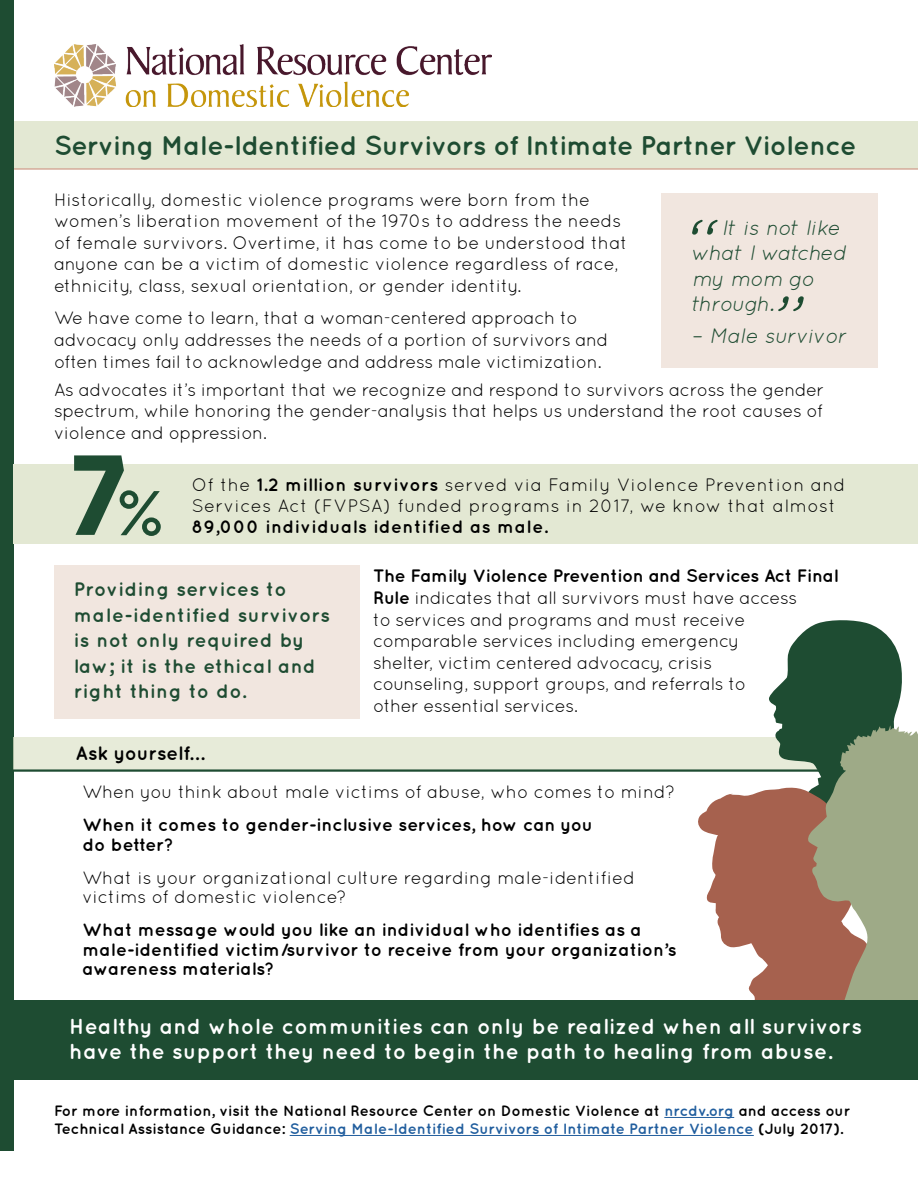
<style>
.page{position:relative;width:918px;height:1188px;background:#fff}
.page>*{position:absolute;margin:0;border:0;box-sizing:border-box;transform-origin:0 0}
.t1{font:700 119.25px "Seravek";color:#1e4c32}
.t2{font:62.55px "Museo Slab 500";color:#1e4c32}
.t3{font:700 27px "Quicksand";letter-spacing:-.02em;color:#1e4c32}
.t4{font:700 21.75px/25.5px "Quicksand";letter-spacing:.02em;color:#fff}
.t5{font:italic 21px/25.5px "Quicksand";letter-spacing:-.015em;color:#1e4c32}
.t6{font:700 19.5px/25.5px "Quicksand";letter-spacing:.03em;color:#1e4c32}
.t7{font:700 19.5px "Quicksand";color:#000}
.t8{font:18px/21.6px "Quicksand";letter-spacing:-.02em;color:#000}
.t9{font:700 18px/19.5px "Quicksand";color:#000}
.t10{font:18px/19.5px "Quicksand";color:#000}
.t11{font:18px/21px "Quicksand";letter-spacing:.03em;color:#000}
.t12{font:700 18px "Quicksand";letter-spacing:.03em;color:#000}
.t13{font:700 15px/18px "Quicksand";color:#000}
.s1{font-weight:700}
.s2{color:#215e9e}
</style>
<div class="page">
<div style="left:14px;top:121px;width:904px;height:47px;background:#e3e8d3"></div>
<hr style="left:14px;top:168px;width:904px;height:2px;background:#d5ab99">
<div style="left:661px;top:194px;width:217px;height:174px;background:#f1e6df"></div>
<div style="left:0;top:0;width:14px;height:1150px;background:#1e4c32"></div>
<div style="left:13px;top:738px;width:905px;height:33px;background:#e7ebd9"></div>
<hr style="left:7px;top:769px;width:911px;height:3px;background:#1e4c32">
<svg style="left:697px;top:620px;width:221px;height:380px"></svg>
<div style="left:14px;top:464px;width:904px;height:79px;background:#e3e8d3"></div>
<img style="left:54px;top:45px;width:438px;height:62px">
<div style="left:7px;top:1000px;width:911px;height:80px;background:#1e4c32"></div>
<svg style="left:692px;top:220px;width:26px;height:15px"></svg>
<svg style="left:778px;top:296px;width:26px;height:15px"></svg>
<div style="left:54px;top:566px;width:306px;height:153px;background:#f1e6df"></div>
<hr style="left:664px;top:1117px;width:70px;height:1px;background:#215e9e">
<hr style="left:290px;top:1135px;width:464px;height:1px;background:#215e9e">
<h3 class="t3" style="left:54px;top:130px;width:804px">Serving Male-Identified Survivors of Intimate Partner Violence</h3>
<p class="t8" style="left:54px;top:188px;width:575px">Historically, domestic violence programs were born from the women’s liberation movement of the 1970s to address the needs of female survivors. Overtime, it has come to be understood that anyone can be a victim of domestic violence regardless of race, ethnicity, class, sexual orientation, or gender identity.</p>
<p class="t8" style="left:54px;top:307px;width:556px">We have come to learn, that a woman-centered approach to advocacy only addresses the needs of a portion of survivors and often times fail to acknowledge and address male victimization.</p>
<p class="t5" style="left:692px;top:214px;width:157px;text-indent:30px">It is not like what I watched my mom go through.</p>
<p class="t5" style="left:692px;top:323px;width:156px">– Male survivor</p>
<p class="t8" style="left:54px;top:378px;width:772px;text-align:justify">As advocates it’s important that we recognize and respond to survivors across the gender spectrum, while honoring the gender-analysis that helps us understand the root causes of violence and oppression.</p>
<h1 class="t1" style="left:71px;top:400px;width:58px">7</h1>
<h2 class="t2" style="left:117px;top:479px;width:48px">%</h2>
<p class="t11" style="left:192px;top:474px;width:655px">Of the <span class="s1">1.2 million survivors</span> served via Family Violence Prevention and<br>Services Act (FVPSA) funded programs in 2017, we know that almost</p>
<p class="t12" style="left:192px;top:516px;width:358px">89,000 individuals identified as male.</p>
<p class="t6" style="left:74px;top:576px;width:258px">Providing services to male-identified survivors is not only required by law; it is the ethical and right thing to do.</p>
<p class="t8" style="left:373px;top:565px;width:467px"><span class="s1">The Family Violence Prevention and Services Act Final Rule</span> indicates that all survivors must have access<br>to services and programs and must receive comparable services including emergency<br>shelter, victim centered advocacy, crisis<br>counseling, support groups, and referrals to<br>other essential services.</p>
<p class="t7" style="left:76px;top:742px;width:128px">Ask yourself…</p>
<p class="t10" style="left:82px;top:782px;width:594px">When you think about male victims of abuse, who comes to mind?</p>
<p class="t9" style="left:82px;top:815px;width:512px">When it comes to gender-inclusive services, how can you do better?</p>
<p class="t10" style="left:82px;top:868px;width:554px">What is your organizational culture regarding male-identified victims of domestic violence?</p>
<p class="t9" style="left:82px;top:920px;width:596px">What message would you like an individual who identifies as a male-identified victim/survivor to receive from your organization’s awareness materials?</p>
<p class="t4" style="left:69px;top:1013px;width:795px">Healthy and whole communities can only be realized when all survivors have the support they need to begin the path to healing from abuse.</p>
<p class="t13" style="left:54px;top:1101px;width:798px">For more information, visit the National Resource Center on Domestic Violence at <span class="s2">nrcdv.org</span> and access our<br>Technical Assistance Guidance: <span class="s2">Serving Male-Identified Survivors of Intimate Partner Violence</span> (July 2017).</p>
</div>
